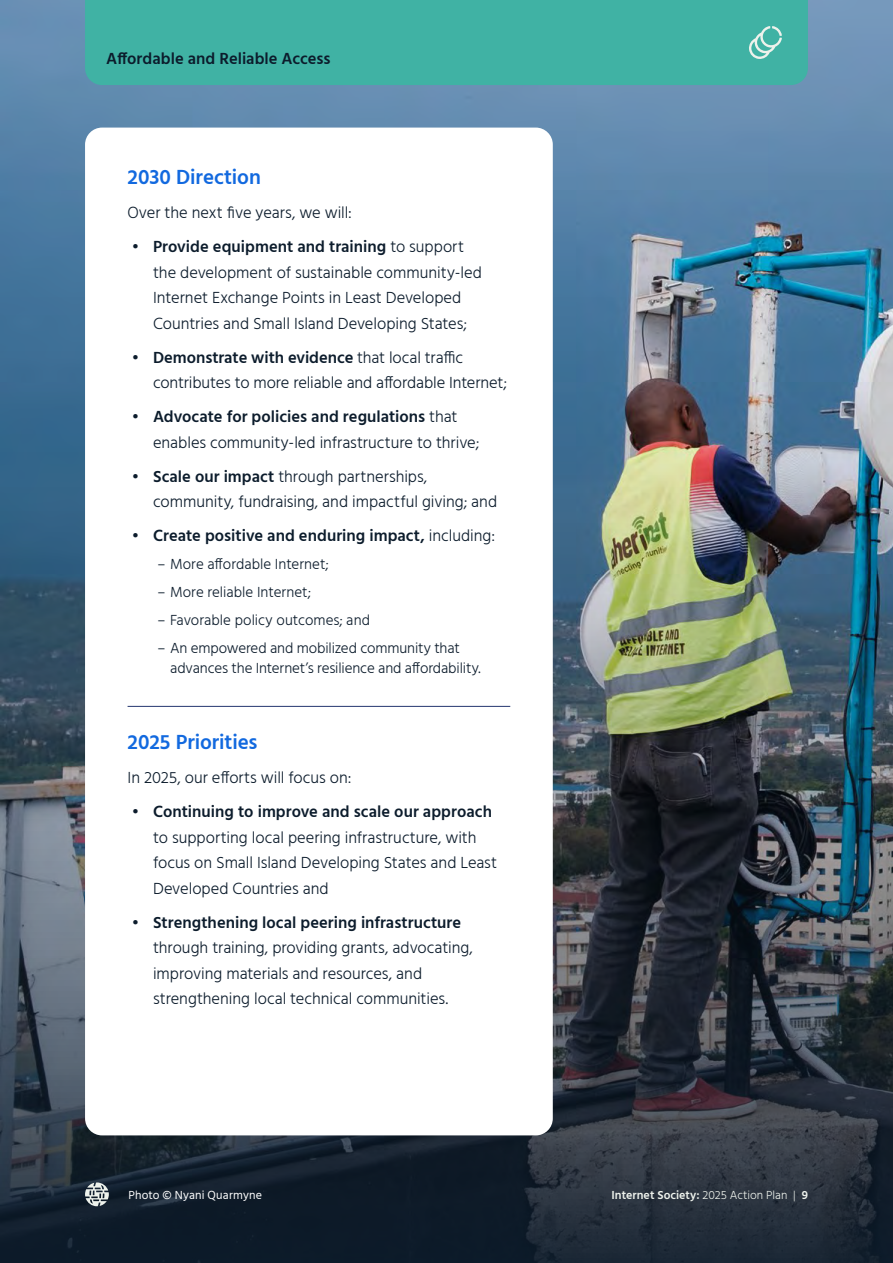
<style>
.page{position:relative;width:893px;height:1263px;background:#fff}
.page>*{position:absolute;margin:0;border:0;box-sizing:border-box;transform-origin:0 0}
.H3_Span_All_wLine{font:600 21px "Hind";letter-spacing:-.005em;color:#1269df}
.Bullets_L1{font:300 16.5px/25.5px "Hind";letter-spacing:-.005em;color:#0c1c2c}
.Bullets_L1-2{font:600 16.5px "Hind";color:#0c1c2c}
.Running_Header{font:600 16.5px "Hind";color:#0c1c2c}
.Bullets_L2{font:300 15px/19.5px "Hind";letter-spacing:-.005em;color:#0c1c2c}
.t1{font:600 12px "Hind";color:#eef2ec}
.t2{font:12px "Hind";letter-spacing:.015em;color:#fff}
.s1{font-weight:600}
.s2{font-weight:300}
</style>
<div class="page">
<img style="left:0;top:0;width:893px;height:1263px">
<div style="left:85px;top:0;width:723px;height:85px;background:#40b2a4"></div>
<svg style="left:748px;top:26px;width:34px;height:33px"></svg>
<div style="left:85px;top:128px;width:468px;height:1007px;background:#fff;border-radius:17px"></div>
<hr style="left:128px;top:706px;width:382px;height:1px;background:#24366e">
<svg style="left:85px;top:1182px;width:25px;height:25px"></svg>
<p class="Running_Header" style="left:106px;top:47px;width:226px">Affordable and Reliable Access</p>
<h3 class="H3_Span_All_wLine" style="left:128px;top:163px;width:135px">2030 Direction</h3>
<p class="Bullets_L1" style="left:128px;top:201px;width:226px">Over the next five years, we will:</p>
<p class="Bullets_L1" style="left:153px;top:235px;width:330px;text-indent:-21px">• <span class="s1">Provide equipment and training</span> to support the development of sustainable community-led Internet Exchange Points in Least Developed Countries and Small Island Developing States;</p>
<p class="Bullets_L1" style="left:153px;top:345px;width:355px;text-indent:-21px">• <span class="s1">Demonstrate with evidence</span> that local traffic contributes to more reliable and affordable Internet;</p>
<p class="Bullets_L1" style="left:153px;top:405px;width:327px;text-indent:-21px">• <span class="s1">Advocate for policies and regulations</span> that enables community-led infrastructure to thrive;</p>
<p class="Bullets_L1" style="left:153px;top:464px;width:346px;text-indent:-21px">• <span class="s1">Scale our impact</span> through partnerships, community, fundraising, and impactful giving; and</p>
<p class="Bullets_L1-2" style="left:132px;top:524px;width:365px"><span class="s2">•</span> Create positive and enduring impact, <span class="s2">including:</span></p>
<p class="Bullets_L2" style="left:157px;top:555px;width:173px">– More affordable Internet;</p>
<p class="Bullets_L2" style="left:157px;top:583px;width:155px">– More reliable Internet;</p>
<p class="Bullets_L2" style="left:157px;top:611px;width:214px">– Favorable policy outcomes; and</p>
<p class="Bullets_L2" style="left:170px;top:639px;width:312px;text-indent:-13px">– An empowered and mobilized community that advances the Internet’s resilience and affordability.</p>
<h3 class="H3_Span_All_wLine" style="left:128px;top:727px;width:132px">2025 Priorities</h3>
<p class="Bullets_L1" style="left:128px;top:766px;width:225px">In 2025, our efforts will focus on:</p>
<p class="Bullets_L1" style="left:153px;top:800px;width:345px;text-indent:-21px">• <span class="s1">Continuing to improve and scale our approach </span>to supporting local peering infrastructure, with focus on Small Island Developing States and Least Developed Countries and</p>
<p class="Bullets_L1" style="left:153px;top:910px;width:321px;text-indent:-21px">• <span class="s1">Strengthening local peering infrastructure </span>through training, providing grants, advocating, improving materials and resources, and strengthening local technical communities.</p>
<p class="t2" style="left:128px;top:1187px;width:135px">Photo © Nyani Quarmyne</p>
<p class="t1" style="left:612px;top:1186px;width:198px">Internet Society: <span class="s2">2025 Action Plan |</span> 9</p>
</div>
